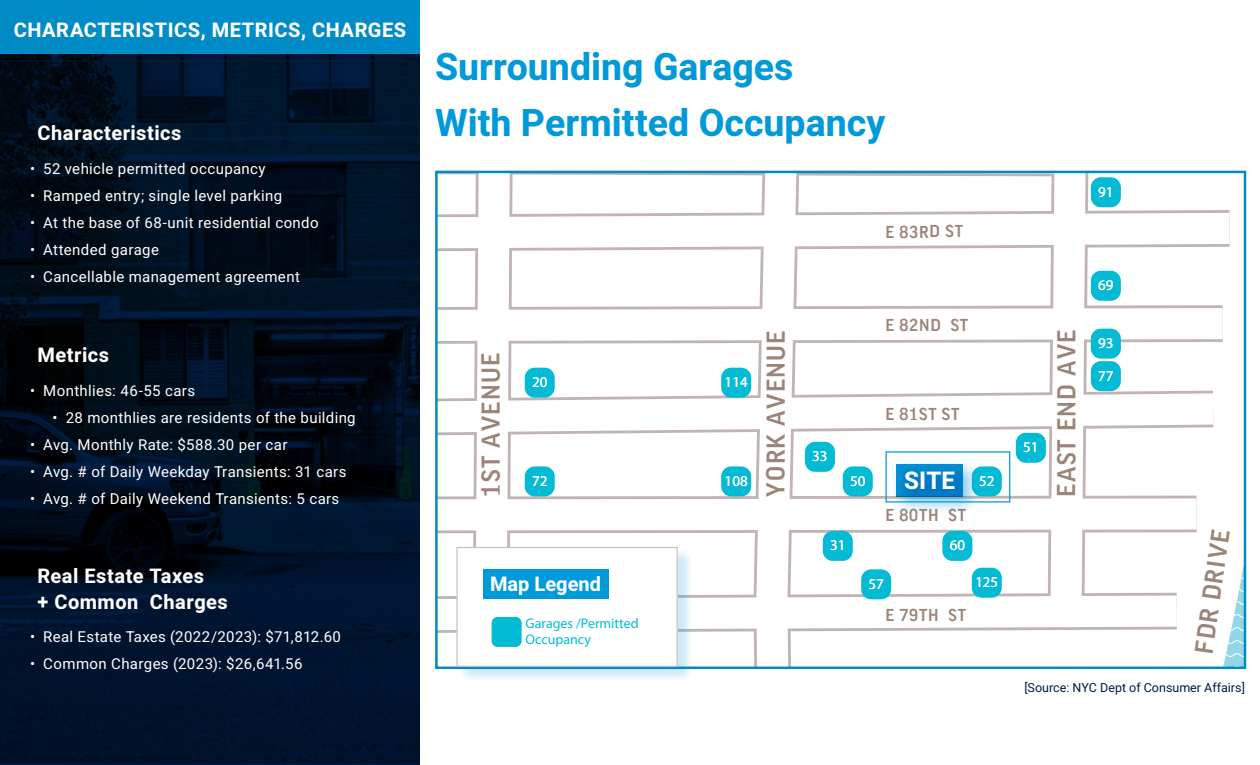
<style>
.page{position:relative;width:1260px;height:765px;background:#fff}
.page>*{position:absolute;margin:0;border:0;box-sizing:border-box;transform-origin:0 0}
.t1{font:700 37.5px/56.2px "Heebo";color:#009ada}
.t2{font:500 25.25px "FF Good Pro";letter-spacing:.05em;color:#9b8579}
.t3{font:700 24.25px "Heebo";color:#fff}
.t4{font:700 20px/26px "Heebo";letter-spacing:.025em;color:#fff}
.t5{font:700 20px "Heebo";color:#fff}
.t6{font:500 16.75px "FF Good Pro";letter-spacing:.05em;color:#9b8579}
.t7{font:15px "Heebo";letter-spacing:.025em;color:#fff}
.t8{font:700 15px "FF Good Pro";color:#fff}
.t9{font:700 14px/16.8px "FF Good Pro";color:#04bbd6}
.t10{font:12.5px "Heebo";color:#001e45}
</style>
<div class="page">
<img style="left:0;top:54px;width:420px;height:709px">
<svg style="left:438px;top:174px;width:805px;height:492px"></svg>
<div style="left:823px;top:531px;width:30px;height:30px;background:#04bbd6;border-radius:10px"></div>
<div style="left:861px;top:569px;width:30px;height:30px;background:#04bbd6;border-radius:10px"></div>
<div style="left:721px;top:466px;width:30px;height:30px;background:#04bbd6;border-radius:10px"></div>
<div style="left:525px;top:466px;width:30px;height:30px;background:#04bbd6;border-radius:10px"></div>
<div style="left:525px;top:368px;width:30px;height:30px;background:#04bbd6;border-radius:10px"></div>
<div style="left:721px;top:368px;width:30px;height:30px;background:#04bbd6;border-radius:10px"></div>
<div style="left:843px;top:466px;width:30px;height:30px;background:#04bbd6;border-radius:10px"></div>
<div style="left:972px;top:466px;width:30px;height:30px;background:#04bbd6;border-radius:10px"></div>
<div style="left:805px;top:442px;width:30px;height:30px;background:#04bbd6;border-radius:10px"></div>
<div style="left:942px;top:531px;width:30px;height:30px;background:#04bbd6;border-radius:10px"></div>
<div style="left:1016px;top:433px;width:30px;height:30px;background:#04bbd6;border-radius:10px"></div>
<div style="left:1091px;top:361px;width:30px;height:30px;background:#04bbd6;border-radius:10px"></div>
<div style="left:1091px;top:271px;width:30px;height:30px;background:#04bbd6;border-radius:10px"></div>
<div style="left:1091px;top:177px;width:30px;height:30px;background:#04bbd6;border-radius:10px"></div>
<div style="left:972px;top:568px;width:30px;height:30px;background:#04bbd6;border-radius:10px"></div>
<div style="left:1091px;top:329px;width:30px;height:30px;background:#04bbd6;border-radius:10px"></div>
<div style="left:890px;top:457px;width:92px;height:59px;background:#009ada;opacity:.5"></div>
<svg style="left:897px;top:464px;width:66px;height:33px;background:#007fc8"></svg>
<div style="left:459px;top:548px;width:235px;height:134px;background:#0091d5;opacity:.2"></div>
<div style="left:457px;top:548px;width:220px;height:118px;background:#fff"></div>
<div style="left:492px;top:617px;width:30px;height:30px;background:#04bbd6;border-radius:6px"></div>
<div style="left:456px;top:547px;width:222px;height:120px;border:1px solid #c6c4c3"></div>
<div style="left:483px;top:569px;width:126px;height:30px;background:#009ada"></div>
<div style="left:886px;top:451px;width:124px;height:52px;border:1px solid #009ada"></div>
<div style="left:0;top:0;width:420px;height:54px;background:#008cc8"></div>
<h3 class="t4" style="left:14px;top:18px;width:394px">CHARACTERISTICS, METRICS, CHARGES</h3>
<h3 class="t4" style="left:38px;top:121px;width:146px">Characteristics</h3>
<p class="t7" style="left:30px;top:159px;width:237px">• 52 vehicle permitted occupancy</p>
<p class="t7" style="left:30px;top:186px;width:254px">• Ramped entry; single level parking</p>
<p class="t7" style="left:30px;top:213px;width:290px">• At the base of 68-unit residential condo</p>
<p class="t7" style="left:30px;top:240px;width:131px">• Attended garage</p>
<p class="t7" style="left:30px;top:267px;width:271px">• Cancellable management agreement</p>
<h3 class="t4" style="left:38px;top:342px;width:73px">Metrics</h3>
<p class="t7" style="left:30px;top:380px;width:167px">• Monthlies: 46-55 cars</p>
<p class="t7" style="left:52px;top:407px;width:305px">• 28 monthlies are residents of the building</p>
<p class="t7" style="left:30px;top:434px;width:259px">• Avg. Monthly Rate: $588.30 per car</p>
<p class="t7" style="left:30px;top:461px;width:318px">• Avg. # of Daily Weekday Transients: 31 cars</p>
<p class="t7" style="left:30px;top:488px;width:311px">• Avg. # of Daily Weekend Transients: 5 cars</p>
<h3 class="t4" style="left:38px;top:563px;width:192px">Real Estate Taxes<br>+ Common Charges</h3>
<p class="t7" style="left:30px;top:627px;width:312px">• Real Estate Taxes (2022/2023): $71,812.60</p>
<p class="t7" style="left:30px;top:654px;width:274px">• Common Charges (2023): $26,641.56</p>
<h1 class="t1" style="left:435px;top:40px;width:452px">Surrounding Garages<br>With Permitted Occupancy</h1>
<p class="t6" style="left:885px;top:222px;width:79px">E 83RD ST</p>
<h2 class="t2" style="left:476px;top:497px;width:146px;rotate:-90deg">1ST AVENUE</h2>
<p class="t8" style="left:532px;top:373px;width:17px">20</p>
<p class="t8" style="left:725px;top:373px;width:25px">114</p>
<p class="t8" style="left:532px;top:472px;width:17px">72</p>
<p class="t8" style="left:725px;top:472px;width:25px">108</p>
<h3 class="t5" style="left:490px;top:570px;width:112px">Map Legend</h3>
<p class="t9" style="left:526px;top:614px;width:115px">Garages /Permitted<br>Occupancy</p>
<p class="t6" style="left:885px;top:316px;width:84px">E 82ND ST</p>
<h2 class="t2" style="left:761px;top:497px;width:168px;rotate:-90deg">YORK AVENUE</h2>
<h2 class="t2" style="left:1052px;top:497px;width:169px;rotate:-90deg">EAST END AVE</h2>
<p class="t6" style="left:885px;top:404px;width:76px">E 81ST ST</p>
<p class="t8" style="left:1023px;top:438px;width:17px">51</p>
<p class="t8" style="left:812px;top:447px;width:17px">33</p>
<h3 class="t3" style="left:904px;top:464px;width:52px">SITE</h3>
<p class="t8" style="left:850px;top:472px;width:17px">50</p>
<p class="t8" style="left:979px;top:472px;width:17px">52</p>
<p class="t8" style="left:830px;top:536px;width:17px">31</p>
<p class="t6" style="left:885px;top:505px;width:82px">E 80TH ST</p>
<p class="t8" style="left:869px;top:574px;width:17px">57</p>
<p class="t8" style="left:950px;top:536px;width:17px">60</p>
<p class="t6" style="left:885px;top:605px;width:82px">E 79TH ST</p>
<p class="t8" style="left:975px;top:573px;width:24px">125</p>
<p class="t8" style="left:1098px;top:182px;width:17px">91</p>
<p class="t8" style="left:1098px;top:276px;width:17px">69</p>
<p class="t8" style="left:1098px;top:334px;width:17px">93</p>
<p class="t8" style="left:1098px;top:366px;width:17px">77</p>
<h2 class="t2" style="left:1189px;top:651px;width:127px;rotate:-82deg">FDR DRIVE</h2>
<p class="t10" style="left:1024px;top:679px;width:222px">[Source: NYC Dept of Consumer Affairs]</p>
</div>
